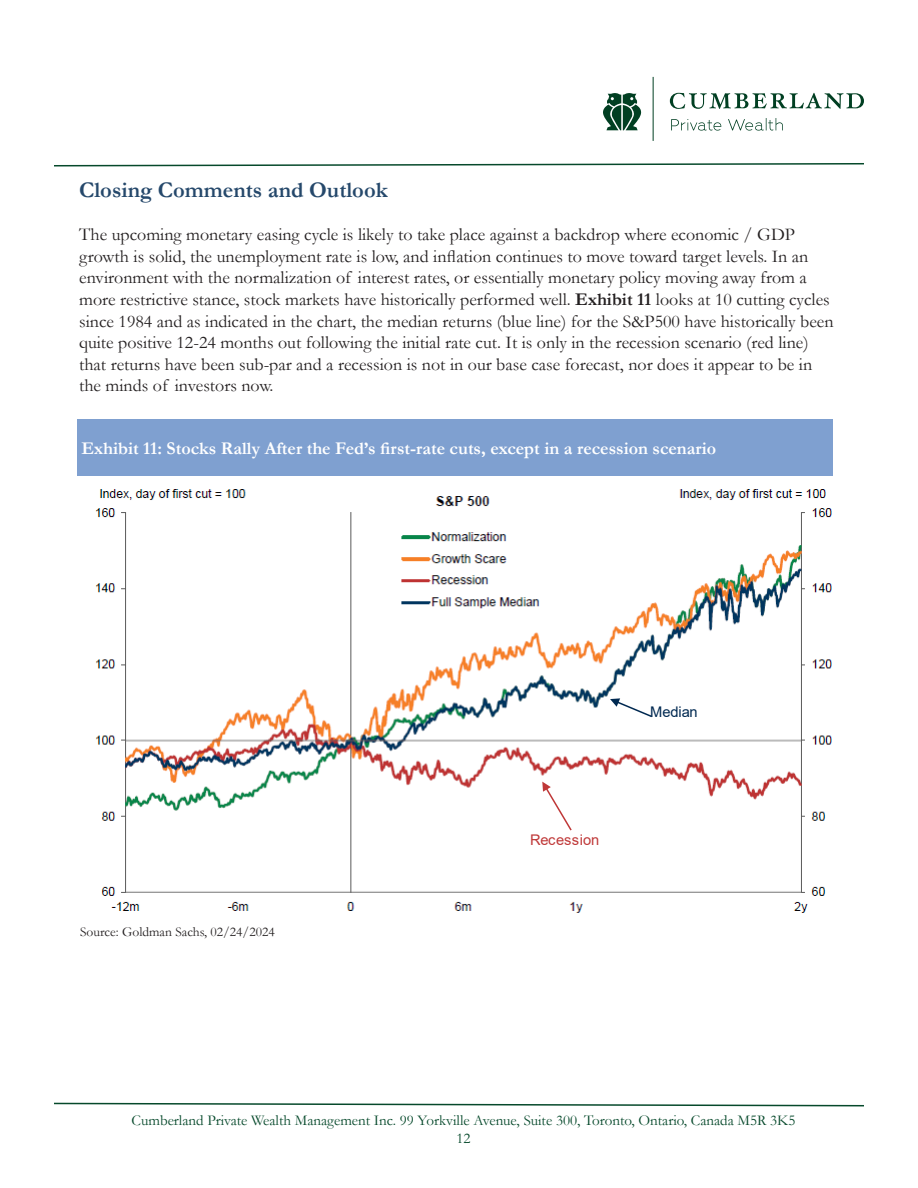
<style>
.page{position:relative;width:918px;height:1188px;background:#fff}
.page>*{position:absolute;margin:0;border:0;box-sizing:border-box;transform-origin:0 0}
.t1{font:700 22.5px "Garamond";color:#25486b}
.t2{font:18px/21.6px "Garamond";color:#231f20}
.t3{font:700 18px "Garamond";color:#fff}
.t4{font:15px/18px "Garamond";color:#06492b;text-align:center}
.t5{font:14.7px "Arial";letter-spacing:-.005em;color:#bf3838}
.t6{font:14.7px "Arial";letter-spacing:-.02em;color:#002951}
.t7{font:13.5px "Garamond";color:#231f20}
.s1{font-weight:700}
</style>
<div class="page">
<svg style="left:54px;top:1102px;width:810px;height:5px"></svg>
<svg style="left:54px;top:163px;width:810px;height:4px"></svg>
<svg style="left:670px;top:93px;width:194px;height:16px"></svg>
<hr style="left:653px;top:77px;width:1px;height:64px;background:#013f22">
<svg style="left:603px;top:93px;width:38px;height:37px"></svg>
<svg style="left:671px;top:118px;width:112px;height:13px"></svg>
<img style="left:95px;top:489px;width:737px;height:424px">
<svg style="left:542px;top:782px;width:31px;height:50px"></svg>
<svg style="left:610px;top:698px;width:44px;height:20px"></svg>
<div style="left:77px;top:419px;width:756px;height:57px;background:#7fa0d0"></div>
<p class="t1" style="left:79px;top:175px;width:310px">Closing Comments and Outlook</p>
<p class="t2" style="left:79px;top:223px;width:756px">The upcoming monetary easing cycle is likely to take place against a backdrop where economic / GDP growth is solid, the unemployment rate is low, and inflation continues to move toward target levels. In an environment with the normalization of interest rates, or essentially monetary policy moving away from a more restrictive stance, stock markets have historically performed well. <span class="s1">Exhibit 11</span> looks at 10 cutting cycles since 1984 and as indicated in the chart, the median returns (blue line) for the S&amp;P500 have historically been quite positive 12-24 months out following the initial rate cut. It is only in the recession scenario (red line) that returns have been sub-par and a recession is not in our base case forecast, nor does it appear to be in the minds of investors now.</p>
<p class="t3" style="left:81px;top:436px;width:636px">Exhibit 11: Stocks Rally After the Fed’s first-rate cuts, except in a recession scenario</p>
<p class="t7" style="left:80px;top:923px;width:196px">Source: Goldman Sachs, 02/24/2024</p>
<p class="t5" style="left:530px;top:830px;width:71px">Recession</p>
<p class="t6" style="left:650px;top:702px;width:49px">Median</p>
<p class="t4" style="left:132px;top:1111px;width:665px">Cumberland Private Wealth Management Inc. 99 Yorkville Avenue, Suite 300, Toronto, Ontario, Canada M5R 3K5<br>12</p>
</div>
